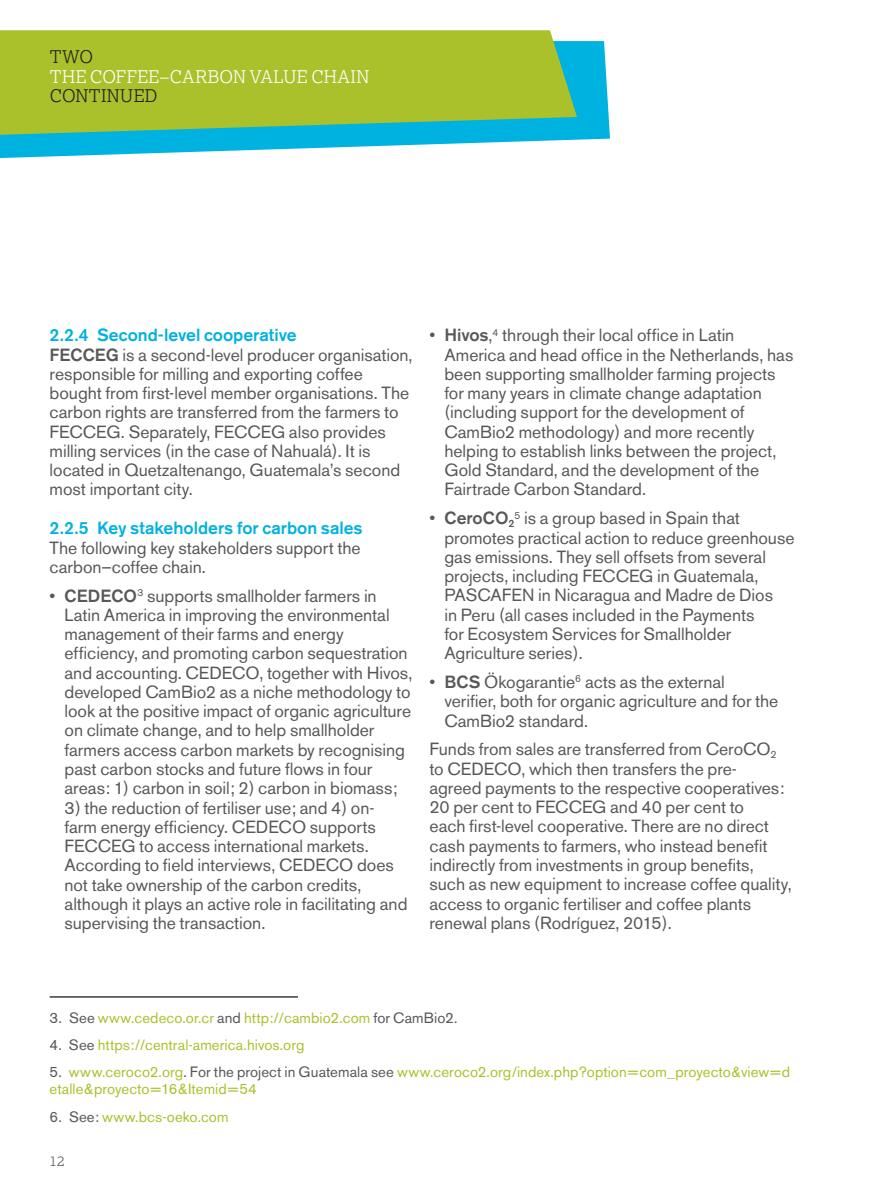
<style>
.page{position:relative;width:869px;height:1191px;background:#fff}
.page>*{position:absolute;margin:0;border:0;box-sizing:border-box;transform-origin:0 0}
.t1{font:17.5px/19.2px "Akzidenz Grotesk BE";color:#57585a}
.t2{font:500 17.5px "Akzidenz Grotesk BE";color:#00b2e0}
.t3{font:300 17.5px "Lexia";letter-spacing:.02em;color:#fff}
.t4{font:300 17.5px "Lexia";letter-spacing:.005em;color:#231f20}
.t5{font:14.88px/17.5px "Akzidenz Grotesk BE";letter-spacing:.005em;color:#aac12c}
.t6{font:300 14px "Lexia";color:#57585a}
.s1{font-weight:500;color:#00b2e0}
.s2{font-weight:500}
.s3{color:#57585a}
</style>
<div class="page">
<svg style="left:0;top:41px;width:609px;height:118px;fill:#00b2e0"></svg>
<svg style="left:0;top:30px;width:576px;height:109px;background:#94bf45"></svg>
<hr style="left:50px;top:996px;width:248px;height:1px;background:#57585a">
<p class="t4" style="left:50px;top:46px;width:45px">TWO</p>
<p class="t3" style="left:50px;top:65px;width:321px">THE COFFEE–CARBON VALUE CHAIN</p>
<p class="t4" style="left:50px;top:84px;width:63px">CONTINUE</p>
<p class="t4" style="left:145px;top:84px;width:14px">D</p>
<p class="t1" style="left:50px;top:326px;width:364px"><span class="s1">2.2.4 Second-level cooperative<br></span><span class="s2">FECCEG</span> is a second-level producer organisation, responsible for milling and exporting coffee bought from first-level member organisations. The carbon rights are transferred from the farmers to FECCEG. Separately, FECCEG also provides milling services (in the case of Nahualá). It is located in Quetzaltenango, Guatemala’s second most important city.</p>
<p class="t2" style="left:50px;top:517px;width:314px">2.2.5 Key stakeholders for carbon sales</p>
<p class="t1" style="left:50px;top:538px;width:312px">The following key stakeholders support the carbon–coffee chain.</p>
<p class="t1" style="left:64px;top:586px;width:349px;text-indent:-15px">• <span class="s2">CEDECO</span><sup>3</sup> supports smallholder farmers in Latin America in improving the environmental management of their farms and energy efficiency, and promoting carbon sequestration and accounting. CEDECO, together with Hivos, developed CamBio2 as a niche methodology to look at the positive impact of organic agriculture on climate change, and to help smallholder farmers access carbon markets by recognising past carbon stocks and future flows in four areas: 1) carbon in soil; 2) carbon in biomass;</p>
<p class="t1" style="left:64px;top:798px;width:344px">3) the reduction of fertiliser use; and 4) on&shy;farm energy efficiency. CEDECO supports FECCEG to access international markets.<br>According to field interviews, CEDECO does not take ownership of the carbon credits, although it plays an active role in facilitating and supervising the transaction.</p>
<p class="t1" style="left:444px;top:326px;width:350px;text-indent:-15px">• <span class="s2">Hivos</span>,<sup>4</sup> through their local office in Latin America and head office in the Netherlands, has been supporting smallholder farming projects for many years in climate change adaptation (including support for the development of CamBio2 methodology) and more recently helping to establish links between the project, Gold Standard, and the development of the Fairtrade Carbon Standard.</p>
<p class="t1" style="left:444px;top:508px;width:351px;text-indent:-15px">• <span class="s2">CeroCO</span><sub>2</sub><sup>5</sup> is a group based in Spain that promotes practical action to reduce greenhouse gas emissions. They sell offsets from several projects, including FECCEG in Guatemala, PASCAFEN in Nicaragua and Madre de Dios<br>in Peru (all cases included in the Payments<br>for Ecosystem Services for Smallholder Agriculture series).</p>
<p class="t1" style="left:444px;top:672px;width:335px;text-indent:-15px">• <span class="s2">BCS</span> Ökogarantie<sup>6</sup> acts as the external verifier, both for organic agriculture and for the<br>CamBio2 standard.</p>
<p class="t1" style="left:429px;top:739px;width:363px">Funds from sales are transferred from CeroCO<sub>2 </sub>to CEDECO, which then transfers the pre&shy;agreed payments to the respective cooperatives:<br>20 per cent to FECCEG and 40 per cent to<br>each first-level cooperative. There are no direct cash payments to farmers, who instead benefit indirectly from investments in group benefits, such as new equipment to increase coffee quality, access to organic fertiliser and coffee plants renewal plans (Rodríguez, 2015).</p>
<p class="t5" style="left:50px;top:1008px;width:409px"><span class="s3">3. See</span> www.cedeco.or.cr <span class="s3">and</span> http://cambio2.com <span class="s3">for CamBio2.</span></p>
<p class="t5" style="left:50px;top:1035px;width:256px"><span class="s3">4. See</span> https://central-america.hivos.org</p>
<p class="t5" style="left:50px;top:1063px;width:741px"><span class="s3">5.</span> www.ceroco2.org<span class="s3">. For the project in Guatemala see</span> www.ceroco2.org/index.php?option=com_proyecto&amp;view=d etalle&amp;proyecto=16&amp;Itemid=54</p>
<p class="t5" style="left:50px;top:1107px;width:180px"><span class="s3">6. See:</span> www.bcs-oeko.com</p>
<p class="t6" style="left:50px;top:1152px;width:17px">12</p>
</div>
